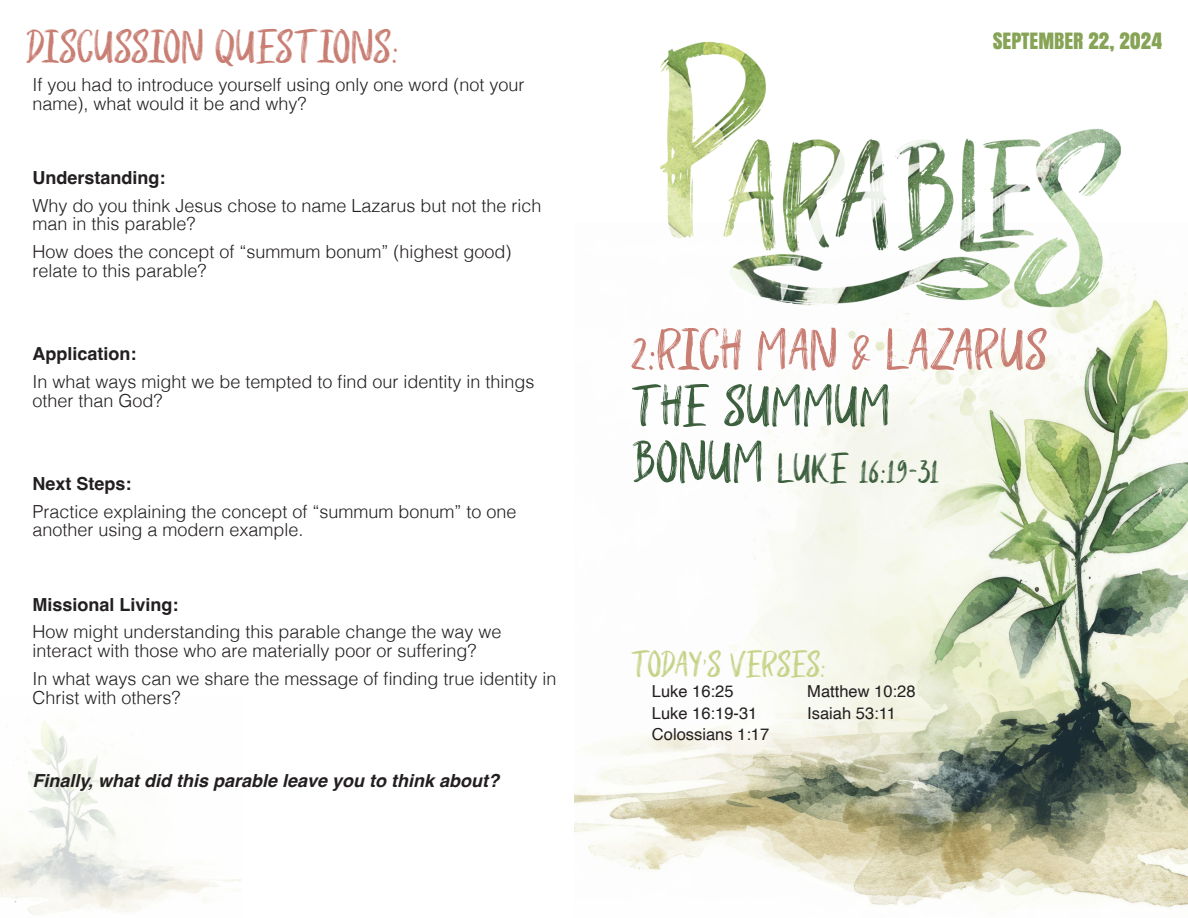
<style>
.page{position:relative;width:1188px;height:918px;background:#fff}
.page>*{position:absolute;margin:0;border:0;box-sizing:border-box;transform-origin:0 0}
.t1{font:52.5px/56.2px "Shutten Reason Sans";color:#c97e73}
.t2{font:42px "Shutten Reason Sans";letter-spacing:-.02em;color:#c97e73}
.t3{font:37.5px "Shutten Reason Sans";letter-spacing:-.01em;color:#3c5f3d}
.t4{font:33px "Shutten Reason Sans";letter-spacing:-.04em;color:#c5d387}
.t5{font:21px "Anton";color:#86a356}
.t6{font:300 18px/18.8px "Helvetica";color:#231f20}
.t7{font:700 18px "Helvetica";color:#231f20}
.t8{font:italic 700 18px "Helvetica";color:#231f20}
.t9{font:16.5px "Helvetica";color:#231f20}
.s1{color:#3c5f3d}
.s2{font-size:52.5px}
</style>
<div class="page">
<img style="left:574px;top:293px;width:614px;height:621px">
<img style="left:0;top:720px;width:242px;height:195px">
<img style="left:581px;top:42px;width:599px;height:310px">
<p class="t2" style="left:26px;top:23px;width:375px">DISCUSSION QUESTIONS:</p>
<p class="t6" style="left:32px;top:74px;width:494px">If you had to introduce yourself using only one word (not your name), what would it be and why?</p>
<p class="t7" style="left:32px;top:167px;width:135px">Understanding:</p>
<p class="t6" style="left:32px;top:195px;width:511px">Why do you think Jesus chose to name Lazarus but not the rich man in this parable?</p>
<p class="t6" style="left:32px;top:241px;width:481px">How does the concept of “summum bonum” (highest good) relate to this parable?</p>
<p class="t7" style="left:32px;top:343px;width:106px">Application:</p>
<p class="t6" style="left:32px;top:371px;width:504px">In what ways might we be tempted to find our identity in things other than God?</p>
<p class="t7" style="left:32px;top:473px;width:101px">Next Steps:</p>
<p class="t6" style="left:32px;top:501px;width:486px">Practice explaining the concept of “summum bonum” to one another using a modern example.</p>
<p class="t7" style="left:32px;top:593px;width:148px">Missional Living:</p>
<p class="t6" style="left:32px;top:621px;width:471px">How might understanding this parable change the way we interact with those who are materially poor or suffering?</p>
<p class="t6" style="left:32px;top:668px;width:526px">In what ways can we share the message of finding true identity in<br>Christ with others?</p>
<p class="t8" style="left:32px;top:770px;width:468px">Finally, what did this parable leave you to think about?</p>
<p class="t5" style="left:993px;top:25px;width:171px">SEPTEMBER 22, 2024</p>
<p class="t1" style="left:631px;top:322px;width:418px">2:RICH MAN &amp; LAZARUS<br><span class="s1">THE SUMMUM</span></p>
<p class="t3" style="left:631px;top:447px;width:310px"><span class="s2">BONUM</span> LUKE 16:19-31</p>
<p class="t4" style="left:631px;top:645px;width:196px">TODAY’S VERSES:</p>
<p class="t9" style="left:652px;top:679px;width:83px">Luke 16:25</p>
<p class="t9" style="left:652px;top:700px;width:107px">Luke 16:19-31</p>
<p class="t9" style="left:652px;top:721px;width:119px">Colossians 1:17</p>
<p class="t9" style="left:807px;top:679px;width:110px">Matthew 10:28</p>
<p class="t9" style="left:807px;top:700px;width:90px">Isaiah 53:11</p>
</div>
